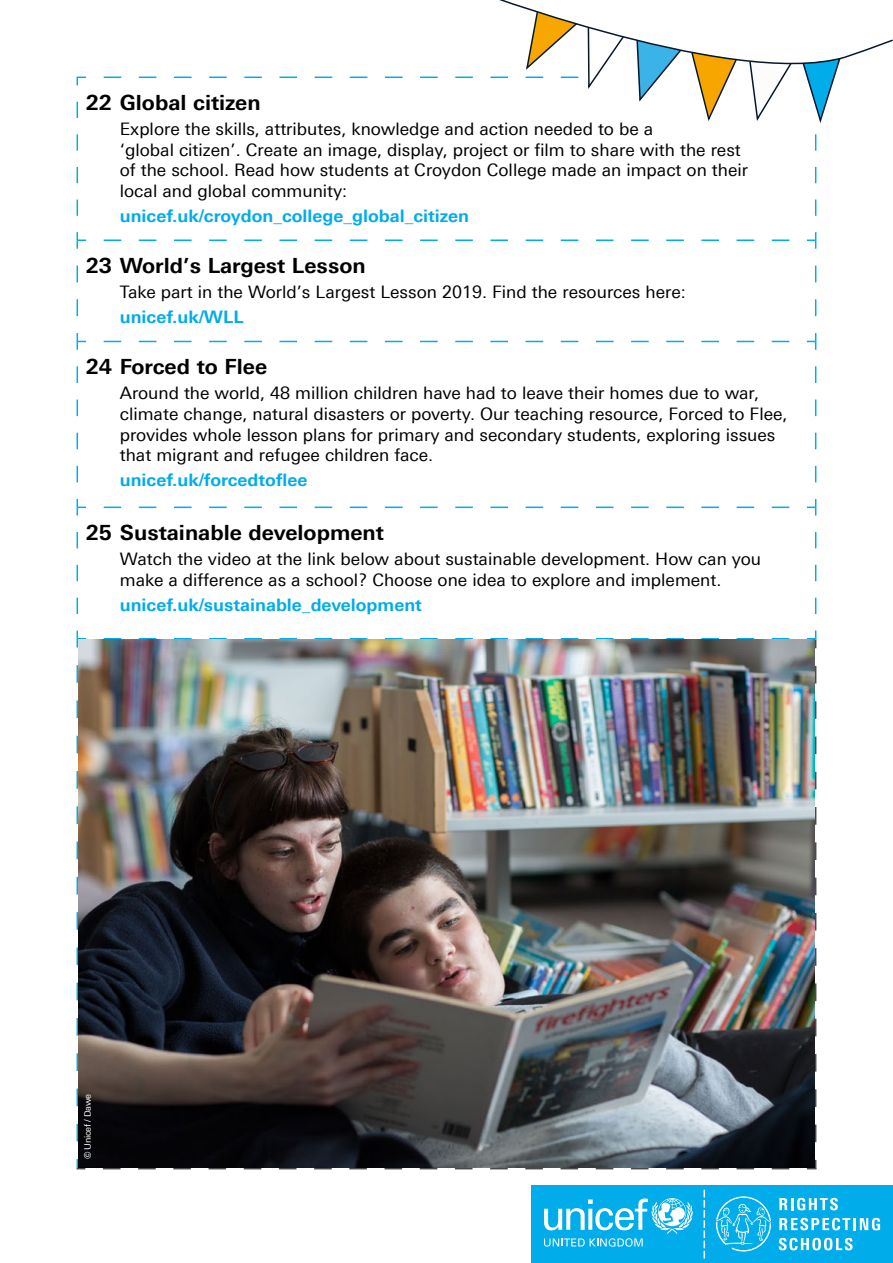
<style>
.page{position:relative;width:893px;height:1263px;background:#fff}
.page>*{position:absolute;margin:0;border:0;box-sizing:border-box;transform-origin:0 0}
.t1{font:700 21px "Univers Next Pro";color:#000}
.t2{font:17.25px/20.7px "Univers Next Pro";color:#000}
.t3{font:700 17.25px "Univers Next Pro";color:#00ace9}
.t4{font:9px "Univers Next Pro";letter-spacing:-.03em;color:#fff}
</style>
<div class="page">
<svg style="left:77px;top:665px;width:1px;height:476px"></svg>
<svg style="left:815px;top:665px;width:1px;height:477px"></svg>
<svg style="left:76px;top:1159px;width:741px;height:11px"></svg>
<svg style="left:104px;top:239px;width:686px;height:2px"></svg>
<svg style="left:77px;top:265px;width:1px;height:51px"></svg>
<svg style="left:77px;top:239px;width:9px;height:10px"></svg>
<svg style="left:815px;top:265px;width:1px;height:51px"></svg>
<svg style="left:807px;top:232px;width:9px;height:17px"></svg>
<svg style="left:104px;top:341px;width:686px;height:1px"></svg>
<svg style="left:77px;top:366px;width:1px;height:116px"></svg>
<svg style="left:77px;top:333px;width:9px;height:17px"></svg>
<svg style="left:815px;top:366px;width:1px;height:116px"></svg>
<svg style="left:807px;top:333px;width:9px;height:17px"></svg>
<svg style="left:104px;top:507px;width:686px;height:1px"></svg>
<svg style="left:77px;top:532px;width:1px;height:82px"></svg>
<svg style="left:77px;top:499px;width:9px;height:16px"></svg>
<svg style="left:815px;top:532px;width:1px;height:82px"></svg>
<svg style="left:807px;top:499px;width:9px;height:16px"></svg>
<svg style="left:76px;top:630px;width:741px;height:18px"></svg>
<img style="left:78px;top:639px;width:737px;height:529px">
<svg style="left:104px;top:76px;width:713px;height:140px"></svg>
<svg style="left:435px;top:0;width:458px;height:123px"></svg>
<div style="left:531px;top:1185px;width:362px;height:78px;background:#00ace9"></div>
<svg style="left:544px;top:1198px;width:149px;height:48px"></svg>
<svg style="left:704px;top:1190px;width:1px;height:68px"></svg>
<svg style="left:779px;top:1198px;width:59px;height:12px"></svg>
<svg style="left:779px;top:1218px;width:101px;height:12px"></svg>
<svg style="left:779px;top:1238px;width:74px;height:12px"></svg>
<svg style="left:716px;top:1196px;width:55px;height:55px"></svg>
<p class="t1" style="left:86px;top:90px;width:176px">22 Global citizen</p>
<p class="t2" style="left:120px;top:119px;width:630px">Explore the skills, attributes, knowledge and action needed to be a<br>‘global citizen’. Create an image, display, project or film to share with the rest of the school. Read how students at Croydon College made an impact on their local and global community:</p>
<p class="t3" style="left:120px;top:206px;width:351px">unicef.uk/croydon_college_global_citizen</p>
<p class="t1" style="left:86px;top:253px;width:281px">23 World’s Largest Lesson</p>
<p class="t2" style="left:120px;top:281px;width:568px">Take part in the World’s Largest Lesson 2019. Find the resources here:</p>
<p class="t3" style="left:120px;top:306px;width:125px">unicef.uk/WLL</p>
<p class="t1" style="left:86px;top:354px;width:183px">24 Forced to Flee</p>
<p class="t2" style="left:120px;top:383px;width:669px">Around the world, 48 million children have had to leave their homes due to war, climate change, natural disasters or poverty. Our teaching resource, Forced to Flee, provides whole lesson plans for primary and secondary students, exploring issues that migrant and refugee children face.</p>
<p class="t3" style="left:120px;top:470px;width:189px">unicef.uk/forcedtoflee</p>
<p class="t1" style="left:86px;top:520px;width:300px">25 Sustainable development</p>
<p class="t2" style="left:120px;top:549px;width:643px">Watch the video at the link below about sustainable development. How can you make a difference as a school? Choose one idea to explore and implement.</p>
<p class="t3" style="left:120px;top:594px;width:304px">unicef.uk/sustainable_development</p>
<p class="t4" style="left:83px;top:1159px;width:67px;rotate:-90deg">© Unicef / Dawe</p>
</div>
